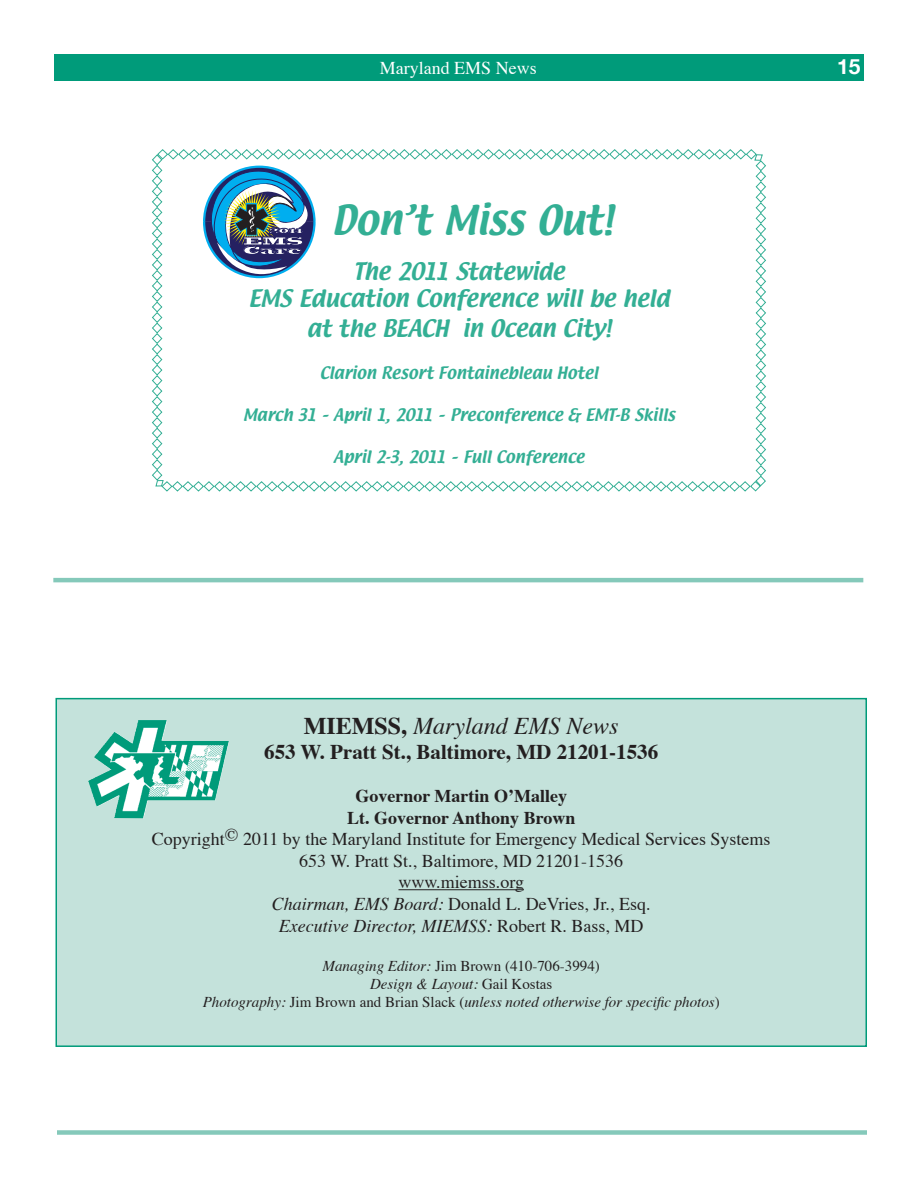
<style>
.page{position:relative;width:918px;height:1188px;background:#fff}
.page>*{position:absolute;margin:0;border:0;box-sizing:border-box;transform-origin:0 0}
.t1{font:36px "Textile";letter-spacing:-.01em;color:#009b7a}
.t2{font:italic 24px "Times";color:#231f20}
.t3{font:21px/27px "Textile";letter-spacing:-.005em;color:#009b7a;text-align:center}
.t4{font:700 21px "Times";color:#231f20}
.t5{font:700 21px "Helvetica Neue";color:#fff}
.t6{font:18px "Times";color:#231f20}
.t7{font:700 18px "Times";color:#231f20}
.t8{font:italic 18px "Times";color:#231f20}
.t9{font:18px "Times";color:#fff}
.t10{font:15px "Textile";color:#009b7a}
.t11{font:italic 15px/18px "Times";color:#231f20;text-align:center}
.t12{font:15px "Times";color:#231f20}
.t13{font:10.65px/9.4px "Blackoak Std";color:#fff}
.t14{font:6.75px "Blackoak Std";color:#fff}
.s1{font-weight:700;font-style:normal}
.s2{font-style:italic}
.s3{font-style:normal}
</style>
<div class="page">
<div style="left:54px;top:54px;width:810px;height:27px;background:#009b7a"></div>
<div style="left:57px;top:1130px;width:810px;height:5px;background:#85c9ba"></div>
<hr style="left:53px;top:578px;width:810px;height:4px;background:#85c9ba">
<div style="left:56px;top:699px;width:810px;height:347px;background:#c4e2db"></div>
<hr style="left:398px;top:889px;width:126px;height:1px;background:#231f20">
<div style="left:56px;top:698px;width:811px;height:349px;border:2px solid #009b7a"></div>
<img style="left:88px;top:722px;width:50px;height:93px">
<svg style="left:152px;top:149px;width:614px;height:343px"></svg>
<p class="t9" style="left:380px;top:56px;width:158px">Maryland EMS News</p>
<p class="t5" style="left:837px;top:54px;width:25px">15</p>
<h1 class="t1" style="left:332px;top:195px;width:283px">Don’t Miss Out!</h1>
<p class="t3" style="left:248px;top:259px;width:423px">The 2011 Statewide<br>EMS Education Conference will be held</p>
<p class="t3" style="left:307px;top:316px;width:306px">at the BEACH in Ocean City!</p>
<p class="t10" style="left:320px;top:362px;width:280px">Clarion Resort Fontainebleau Hotel</p>
<p class="t10" style="left:243px;top:404px;width:434px">March 31 – April 1, 2011 – Preconference &amp; EMT-B Skills</p>
<p class="t10" style="left:334px;top:446px;width:252px">April 2-3, 2011 – Full Conference</p>
<p class="t14" style="left:269px;top:227px;width:35px">2011</p>
<p class="t13" style="left:243px;top:237px;width:61px">EMS<br>Care</p>
<p class="t2" style="left:304px;top:711px;width:316px"><span class="s1">MIEMSS,</span> Maryland EMS News</p>
<p class="t4" style="left:264px;top:738px;width:395px">653 W. Pratt St., Baltimore, MD 21201-1536</p>
<p class="t7" style="left:355px;top:784px;width:213px">Governor Martin O’Malley</p>
<p class="t7" style="left:347px;top:805px;width:230px">Lt. Governor Anthony Brown</p>
<p class="t6" style="left:152px;top:828px;width:620px">Copyright© 2011 by the Maryland Institute for Emergency Medical Services Systems</p>
<p class="t6" style="left:299px;top:849px;width:326px">653 W. Pratt St., Baltimore, MD 21201-1536</p>
<p class="t6" style="left:398px;top:871px;width:127px">www.miemss.org</p>
<p class="t6" style="left:272px;top:893px;width:380px"><span class="s2">Chairman, EMS Board:</span> Donald L. DeVries, Jr., Esq.</p>
<p class="t8" style="left:279px;top:914px;width:366px">Executive Director, MIEMSS: <span class="s3">Robert R. Bass, MD</span></p>
<p class="t12" style="left:323px;top:957px;width:279px"><span class="s2">Managing Editor:</span> Jim Brown (410-706-3994)</p>
<p class="t11" style="left:203px;top:976px;width:519px">Design &amp; Layout: <span class="s3">Gail Kostas<br></span>Photography: <span class="s3">Jim Brown and Brian Slack (</span>unless noted otherwise for specific photos<span class="s3">)</span></p>
</div>
